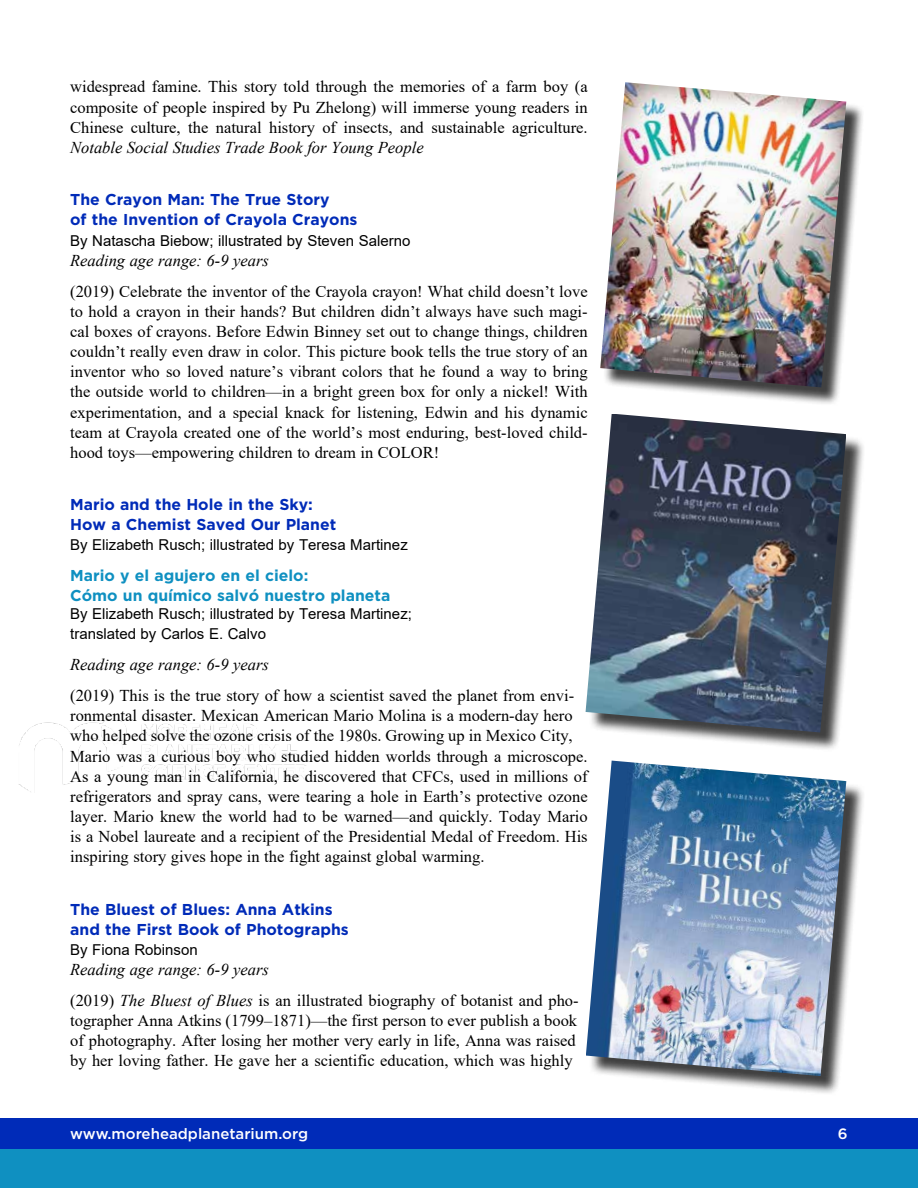
<style>
.page{position:relative;width:918px;height:1188px;background:#fff}
.page>*{position:absolute;margin:0;border:0;box-sizing:border-box;transform-origin:0 0}
.t1{font:16.5px/20.1px "Times New Roman";color:#000;text-align:justify}
.t2{font:italic 16.5px "Times New Roman";color:#000}
.t3{font:700 15.75px/20.1px "Gotham";color:#002bb8}
.t4{font:700 15.75px/20.1px "Gotham";color:#0f90c1}
.t5{font:15px/20.1px "Arial";color:#000}
.t6{font:500 15px "Gotham";color:#fff}
.s1{font-style:italic}
</style>
<div class="page">
<div style="left:0;top:1149px;width:918px;height:39px;background:#0f90c1"></div>
<div style="left:0;top:1119px;width:918px;height:30px;background:#002bb8"></div>
<img style="left:18px;top:719px;width:288px;height:73px">
<div style="left:603px;top:85px;width:261px;height:321px;background:#000;opacity:.75"></div>
<img style="left:600px;top:82px;width:246px;height:305px">
<div style="left:588px;top:416px;width:277px;height:336px;background:#000;opacity:.75"></div>
<img style="left:586px;top:414px;width:260px;height:318px">
<div style="left:589px;top:763px;width:277px;height:333px;background:#000;opacity:.75"></div>
<img style="left:586px;top:761px;width:260px;height:315px">
<p class="t1" style="left:70px;top:76px;width:519px">widespread famine. This story told through the memories of a farm boy (a composite of people inspired by Pu Zhelong) will immerse young readers in Chinese culture, the natural history of insects, and sustainable agriculture.</p>
<p class="t2" style="left:70px;top:136px;width:355px">Notable Social Studies Trade Book for Young People</p>
<p class="t3" style="left:70px;top:190px;width:289px">The Crayon Man: The True Story<br>of the Invention of Crayola Crayons</p>
<p class="t5" style="left:70px;top:230px;width:342px">By Natascha Biebow; illustrated by Steven Salerno</p>
<p class="t2" style="left:70px;top:249px;width:200px">Reading age range: 6-9 years</p>
<p class="t1" style="left:70px;top:281px;width:519px">(2019) Celebrate the inventor of the Crayola crayon! What child doesn’t love to hold a crayon in their hands? But children didn’t always have such magi&shy;cal boxes of crayons. Before Edwin Binney set out to change things, children couldn’t really even draw in color. This picture book tells the true story of an inventor who so loved nature’s vibrant colors that he found a way to bring the outside world to children—in a bright green box for only a nickel! With experimentation, and a special knack for listening, Edwin and his dynamic team at Crayola created one of the world’s most enduring, best-loved child&shy;hood toys—empowering children to dream in COLOR!</p>
<p class="t3" style="left:70px;top:494px;width:268px">Mario and the Hole in the Sky:<br>How a Chemist Saved Our Planet</p>
<p class="t5" style="left:70px;top:535px;width:339px">By Elizabeth Rusch; illustrated by Teresa Martinez</p>
<p class="t4" style="left:70px;top:565px;width:322px">Mario y el agujero en el cielo:<br>Cómo un químico salvó nuestro planeta</p>
<p class="t5" style="left:70px;top:604px;width:343px">By Elizabeth Rusch; illustrated by Teresa Martinez; translated by Carlos E. Calvo</p>
<p class="t2" style="left:70px;top:653px;width:200px">Reading age range: 6-9 years</p>
<p class="t1" style="left:70px;top:685px;width:519px;text-align:left">(2019) This is the true story of how a scientist saved the planet from envi&shy;ronmental disaster. Mexican American Mario Molina is a modern-day hero who helped solve the ozone crisis of the 1980s. Growing up in Mexico City, Mario was a curious boy who studied hidden worlds through a microscope.<br>As a young man in California, he discovered that CFCs, used in millions of refrigerators and spray cans, were tearing a hole in Earth’s protective ozone layer. Mario knew the world had to be warned—and quickly. Today Mario is a Nobel laureate and a recipient of the Presidential Medal of Freedom. His inspiring story gives hope in the fight against global warming.</p>
<p class="t3" style="left:70px;top:899px;width:280px">The Bluest of Blues: Anna Atkins and the First Book of Photographs</p>
<p class="t5" style="left:70px;top:940px;width:129px">By Fiona Robinson</p>
<p class="t1" style="left:70px;top:954px;width:510px;line-height:30.9px"><span class="s1">Reading age range: 6-9 years<br></span>(2019) <span class="s1">The Bluest of Blues</span> is an illustrated biography of botanist and pho-</p>
<p class="t1" style="left:70px;top:1010px;width:509px">tographer Anna Atkins (1799–1871)—the first person to ever publish a book of photography. After losing her mother very early in life, Anna was raised by her loving father. He gave her a scientific education, which was highly</p>
<p class="t6" style="left:70px;top:1124px;width:239px">www.moreheadplanetarium.org</p>
<p class="t6" style="left:838px;top:1124px;width:11px">6</p>
</div>
